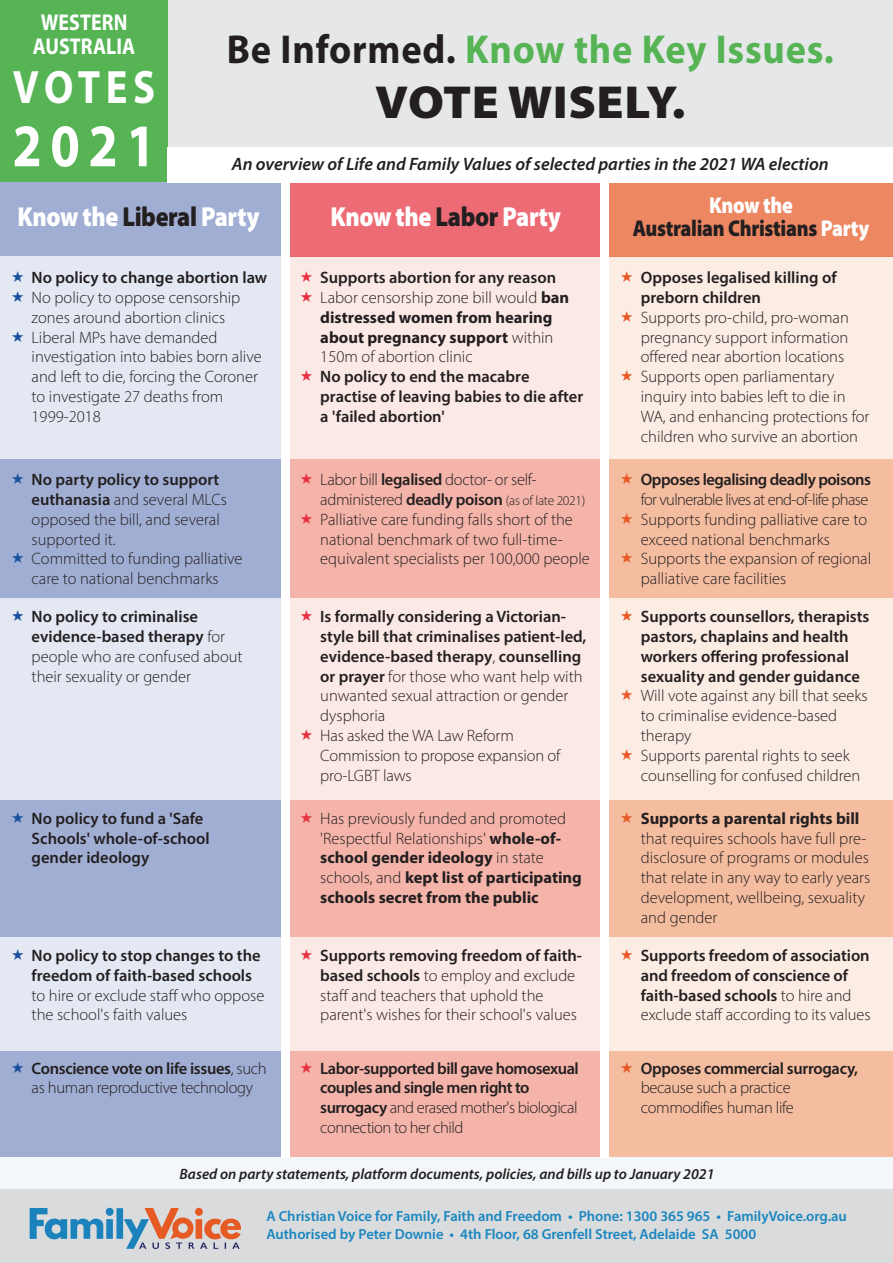
<style>
.page{position:relative;width:893px;height:1263px;background:#fff}
.page>*{position:absolute;margin:0;border:0;box-sizing:border-box;transform-origin:0 0}
.t1{font:700 60.9px "Myriad Pro";color:#fff;scale:.87 1}
.t2{font:700 47.1px "Myriad Pro";letter-spacing:.13em;color:#fff;scale:.87 1}
.t3{font:900 46.5px "Myriad Pro";letter-spacing:.01em;color:#231f20;scale:1.06 1}
.t4{font:700 40.5px "Myriad Pro";letter-spacing:.02em;color:#56b455;scale:.95 1}
.t5{font:900 27.6px "Myriad Pro";letter-spacing:-.015em;color:#fff;scale:.87 1}
.t6{font:900 22.95px "Myriad Pro";letter-spacing:-.015em;color:#231f20;scale:.87 1}
.t7{font:700 22.95px/23.9px "Myriad Pro";letter-spacing:.005em;color:#fff;text-align:center;scale:.87 1}
.t8{font:900 22.95px "Myriad Pro";letter-spacing:-.015em;color:#fff;scale:.87 1}
.t9{font:italic 600 18px "Myriad Pro";color:#231f20}
.t10{font:300 16.5px/19.8px "Myriad Pro";color:#231f20}
.t11{font:600 16.5px/19.8px "Myriad Pro";color:#231f20}
.t12{font:300 16.5px/19.8px "Myriad Pro";letter-spacing:-.02em;color:#231f20}
.t13{font:700 16.5px/19.8px "Myriad Pro";color:#231f20}
.t14{font:600 16.5px/19.8px "Myriad Pro";letter-spacing:-.03em;color:#231f20}
.t15{font:300 16.5px/19.8px "Myriad Pro";letter-spacing:-.04em;color:#231f20}
.t16{font:italic 600 15px "Myriad Pro";color:#231f20}
.t17{font:600 14.7px/17.5px "Myriad Pro";color:#1a86bf}
.t18{font:300 13.5px "Myriad Pro";letter-spacing:-.02em;color:#231f20}
.s1{color:#231f20}
.s2{color:#fff}
.s3{font-weight:600}
.s4{font-weight:300}
.s5{font-weight:700}
.s6{font-size:16.5px}
.s7{font-weight:600;font-size:16.5px}
</style>
<div class="page">
<div style="left:168px;top:0;width:725px;height:147px;background:#e6e7e9"></div>
<div style="left:0;top:0;width:168px;height:187px;background:#56b455"></div>
<div style="left:0;top:183px;width:282px;height:980px;background:#a1aed3"></div>
<div style="left:290px;top:256px;width:310px;height:1007px;background:#f4b4a9"></div>
<div style="left:609px;top:256px;width:284px;height:1007px;background:#f4bda0"></div>
<div style="left:0;top:1158px;width:893px;height:105px;background:#f3f7fa"></div>
<div style="left:0;top:256px;width:893px;height:203px;background:linear-gradient(to right,#e5e7f2,#ffece0)"></div>
<div style="left:0;top:1190px;width:893px;height:73px;background:#d9dbdd"></div>
<div style="left:0;top:598px;width:893px;height:202px;background:linear-gradient(to right,#e5e7f2,#ffece0)"></div>
<div style="left:0;top:937px;width:893px;height:113px;background:linear-gradient(to right,#e5e7f2,#ffece0)"></div>
<svg style="left:30px;top:1208px;width:211px;height:41px"></svg>
<div style="left:288px;top:183px;width:314px;height:73px;background:#ed6b75"></div>
<div style="left:609px;top:183px;width:284px;height:73px;background:#ed8762"></div>
<div style="left:600px;top:181px;width:9px;height:977px;background:#fff"></div>
<div style="left:281px;top:178px;width:9px;height:980px;background:#fff"></div>
<svg style="left:12px;top:271px;width:11px;height:11px"></svg>
<svg style="left:12px;top:291px;width:30px;height:13px"></svg>
<svg style="left:12px;top:330px;width:11px;height:11px"></svg>
<svg style="left:301px;top:271px;width:11px;height:11px"></svg>
<svg style="left:301px;top:291px;width:29px;height:13px"></svg>
<svg style="left:301px;top:370px;width:11px;height:11px"></svg>
<svg style="left:621px;top:271px;width:11px;height:11px"></svg>
<svg style="left:621px;top:311px;width:30px;height:13px"></svg>
<svg style="left:621px;top:370px;width:30px;height:13px"></svg>
<svg style="left:621px;top:610px;width:11px;height:11px"></svg>
<svg style="left:621px;top:689px;width:30px;height:13px"></svg>
<svg style="left:621px;top:749px;width:30px;height:13px"></svg>
<svg style="left:621px;top:949px;width:11px;height:11px"></svg>
<svg style="left:301px;top:949px;width:11px;height:11px"></svg>
<svg style="left:12px;top:949px;width:30px;height:13px"></svg>
<svg style="left:12px;top:610px;width:11px;height:11px"></svg>
<svg style="left:301px;top:610px;width:11px;height:11px"></svg>
<svg style="left:301px;top:729px;width:11px;height:11px"></svg>
<p class="t7" style="left:33px;top:9px;width:119px">WESTERN<br>AUSTRALIA</p>
<p class="t2" style="left:13px;top:56px;width:165px">VOTES</p>
<p class="t1" style="left:13px;top:106px;width:166px">2021</p>
<p class="t4" style="left:227px;top:23px;width:641px"><span class="s1">Be Informed.</span> Know the Key Issues.</p>
<p class="t3" style="left:375px;top:72px;width:294px">VOTE WISELY.</p>
<p class="t9" style="left:232px;top:153px;width:598px">An overview of Life and Family Values of selected parties in the 2021 WA election</p>
<p class="t5" style="left:17px;top:198px;width:280px">Know the <span class="s1">Liberal</span> Party</p>
<p class="t5" style="left:330px;top:198px;width:266px">Know the <span class="s1">Labor</span> Party</p>
<p class="t8" style="left:709px;top:189px;width:98px">Know the</p>
<p class="t6" style="left:633px;top:213px;width:273px">Australian Christians <span class="s2">Party</span></p>
<p class="t11" style="left:32px;top:267px;width:237px">No policy to change abortion law</p>
<p class="t10" style="left:32px;top:287px;width:210px">No policy to oppose censorship zones around abortion clinics</p>
<p class="t10" style="left:32px;top:327px;width:232px">Liberal MPs have demanded investigation into babies born alive and left to die, forcing the Coroner to investigate 27 deaths from<br>1999-2018</p>
<p class="t10" style="left:32px;top:470px;width:197px"><span class="s3">No party policy to support euthanasia</span> and several MLCs opposed the bill, and several supported it.</p>
<p class="t10" style="left:32px;top:549px;width:212px">Committed to funding palliative care to national benchmarks</p>
<p class="t10" style="left:32px;top:606px;width:213px"><span class="s3">No policy to criminalise evidence-based therapy</span> for people who are confused about their sexuality or gender</p>
<p class="t11" style="left:32px;top:808px;width:180px">No policy to fund a 'Safe<br>Schools' whole-of-school gender ideology</p>
<p class="t11" style="left:32px;top:945px;width:234px">No policy to stop changes to the freedom of faith-based schools <span class="s4">to hire or exclude staff who oppose the school's faith values</span></p>
<p class="t12" style="left:32px;top:1058px;width:237px"><span class="s3">Conscience vote on life issues</span>, such as human reproductive technology</p>
<p class="t11" style="left:320px;top:267px;width:237px">Supports abortion for any reason</p>
<p class="t10" style="left:320px;top:287px;width:251px">Labor censorship zone bill would <span class="s5">ban distressed women from hearing about pregnancy support</span> within<br>150m of abortion clinic</p>
<p class="t11" style="left:320px;top:366px;width:264px">No policy to end the macabre practise of leaving babies to die after a 'failed abortion'</p>
<p class="t12" style="left:320px;top:470px;width:218px">Labor bill <span class="s3">legalised</span> doctor- or self-</p>
<p class="t18" style="left:320px;top:492px;width:267px"><span class="s6">administered</span> <span class="s7">deadly poison</span> (as of late 2021)</p>
<p class="t10" style="left:320px;top:509px;width:271px">Palliative care funding falls short of the national benchmark of two full-time&shy;equivalent specialists per 100,000 people</p>
<p class="t11" style="left:320px;top:606px;width:268px">Is formally considering a Victorian&shy;style bill that criminalises patient-led, evidence-based therapy<span class="s4">,</span> counselling or prayer <span class="s4">for those who want help with unwanted sexual attraction or gender dysphoria</span></p>
<p class="t10" style="left:320px;top:725px;width:242px">Has asked the WA Law Reform<br>Commission to propose expansion of pro-LGBT laws</p>
<p class="t13" style="left:320px;top:808px;width:263px"><span class="s4">Has previously funded and promoted 'Respectful Relationships'</span> whole-of&shy;school gender ideology <span class="s4">in state schools, and</span> kept list of participating schools secret from the public</p>
<p class="t10" style="left:320px;top:945px;width:263px"><span class="s3">Supports removing freedom of faith&shy;based schools</span> to employ and exclude staff and teachers that uphold the parent's wishes for their school's values</p>
<p class="t14" style="left:320px;top:1058px;width:260px">Labor-supported bill gave homosexual couples and single men right to surrogacy <span class="s4">and erased mother's biological connection to her child</span></p>
<p class="t11" style="left:641px;top:267px;width:197px">Opposes legalised killing of preborn children</p>
<p class="t10" style="left:641px;top:307px;width:210px;text-align:justify">Supports pro-child, pro-woman pregnancy support information offered near abortion locations</p>
<p class="t10" style="left:641px;top:367px;width:230px">Supports open parliamentary inquiry into babies left to die in<br>WA, and enhancing protections for children who survive an abortion</p>
<p class="t15" style="left:641px;top:470px;width:232px"><span class="s3">Opposes legalising deadly poisons </span>for vulnerable lives at end-of-life phase</p>
<p class="t10" style="left:641px;top:509px;width:228px">Supports funding palliative care to exceed national benchmarks</p>
<p class="t10" style="left:641px;top:549px;width:232px">Supports the expansion of regional palliative care facilities</p>
<p class="t11" style="left:641px;top:606px;width:230px">Supports counsellors, therapists pastors, chaplains and health workers offering professional sexuality and gender guidance</p>
<p class="t10" style="left:641px;top:686px;width:228px">Will vote against any bill that seeks to criminalise evidence-based therapy</p>
<p class="t10" style="left:641px;top:745px;width:221px">Supports parental rights to seek counselling for confused children</p>
<p class="t10" style="left:641px;top:808px;width:231px"><span class="s5">Supports a parental rights bill </span>that requires schools have full pre&shy;disclosure of programs or modules that relate in any way to early years development, wellbeing, sexuality and gender</p>
<p class="t11" style="left:641px;top:945px;width:231px">Supports freedom of association and freedom of conscience of faith-based schools <span class="s4">to hire and exclude staff according to its values</span></p>
<p class="t12" style="left:641px;top:1058px;width:219px"><span class="s3">Opposes commercial surrogacy, </span>because such a practice commodifies human life</p>
<p class="t16" style="left:180px;top:1165px;width:536px">Based on party statements, platform documents, policies, and bills up to January 2021</p>
<p class="t17" style="left:266px;top:1207px;width:582px">A Christian Voice for Family, Faith and Freedom • Phone: 1300 365 965 • FamilyVoice.org.au<br>Authorised by Peter Downie • 4th Floor, 68 Grenfell Street, Adelaide SA 5000</p>
</div>
